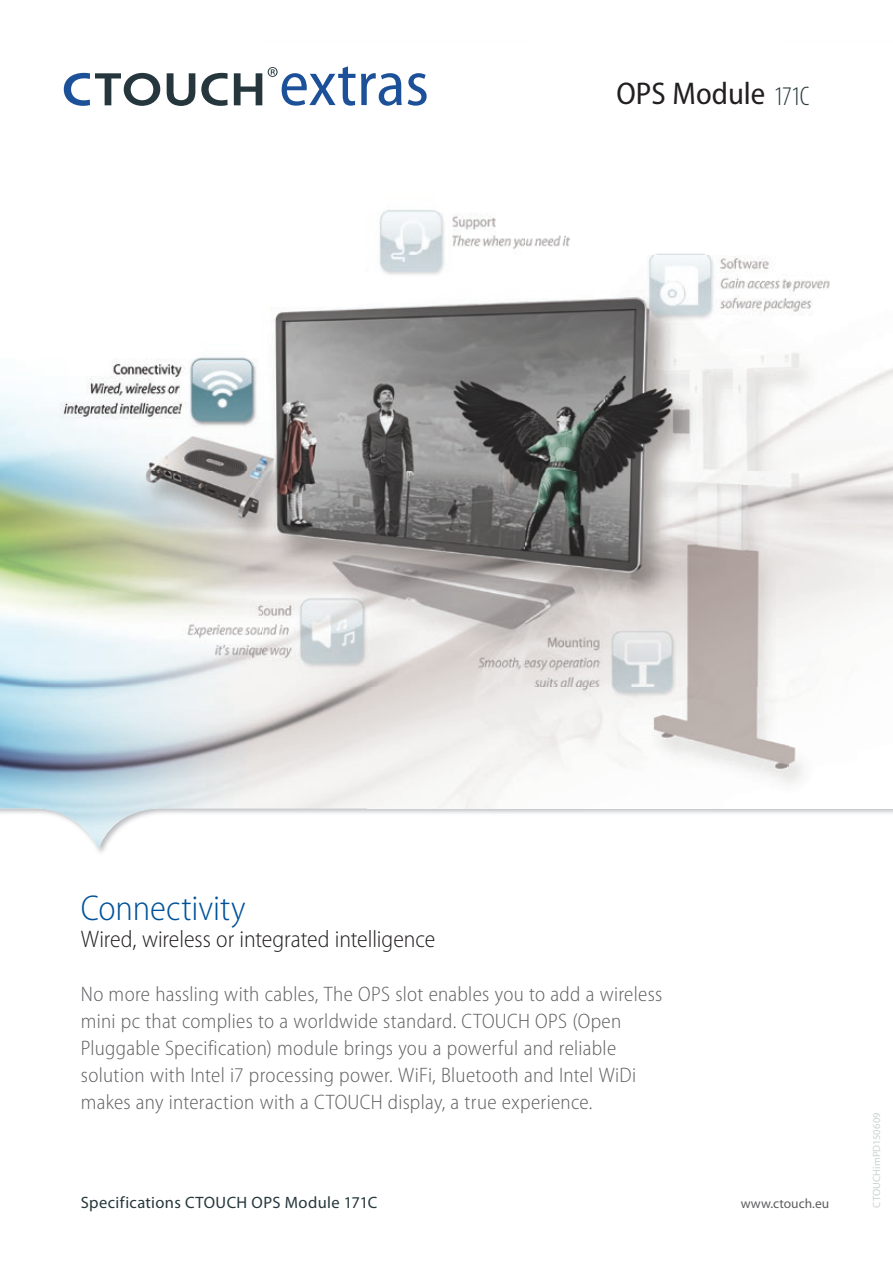
<style>
.page{position:relative;width:893px;height:1263px;background:#fff}
.page>*{position:absolute;margin:0;border:0;box-sizing:border-box;transform-origin:0 0}
.t1{font:semi-condensed 64.65px "Myriad Pro";color:#1c5098}
.t2{font:300 semi-condensed 36px "Myriad Pro";color:#01529a}
.t3{font:semi-condensed 31.5px "Myriad Pro";color:#231f20}
.t4{font:300 semi-condensed 24px "Myriad Pro";letter-spacing:-.005em;color:#231f20}
.t5{font:300 semi-condensed 21px/27px "Myriad Pro";letter-spacing:.015em;color:#5f5f62}
.t6{font:16.5px "Myriad Pro";letter-spacing:.02em;color:#26373b}
.t7{font:13.5px "Myriad Pro";color:#5f5f62}
.t8{font:10.5px "Myriad Pro";letter-spacing:.015em;color:#ccd2d4}
.s1{font-weight:300;font-stretch:condensed;font-size:27px;color:#26373b}
</style>
<div class="page">
<img style="left:0;top:70px;width:788px;height:617px">
<img style="left:788px;top:280px;width:105px;height:504px">
<img style="left:0;top:687px;width:368px;height:162px">
<img style="left:367px;top:687px;width:421px;height:121px">
<svg style="left:64px;top:73px;width:96px;height:33px"></svg>
<svg style="left:167px;top:73px;width:28px;height:33px"></svg>
<svg style="left:201px;top:73px;width:27px;height:33px"></svg>
<svg style="left:234px;top:73px;width:28px;height:32px"></svg>
<svg style="left:268px;top:67px;width:10px;height:10px"></svg>
<h1 class="t1" style="left:279px;top:48px;width:151px">extras</h1>
<h3 class="t3" style="left:616px;top:77px;width:195px">OPS Module <span class="s1">171C</span></h3>
<h2 class="t2" style="left:81px;top:888px;width:167px">Connectivity</h2>
<p class="t4" style="left:81px;top:926px;width:356px">Wired, wireless or integrated intelligence</p>
<p class="t5" style="left:81px;top:981px;width:583px">No more hassling with cables, The OPS slot enables you to add a wireless mini pc that complies to a worldwide standard. CTOUCH OPS (Open Pluggable Specification) module brings you a powerful and reliable solution with Intel i7 processing power. WiFi, Bluetooth and Intel WiDi makes any interaction with a CTOUCH display, a true experience.</p>
<p class="t6" style="left:81px;top:1193px;width:298px">Specifications CTOUCH OPS Module 171C</p>
<p class="t7" style="left:741px;top:1196px;width:90px">www.ctouch.eu</p>
<p class="t8" style="left:871px;top:1208px;width:97px;rotate:-90deg">CTOUCHimPD150609</p>
</div>
